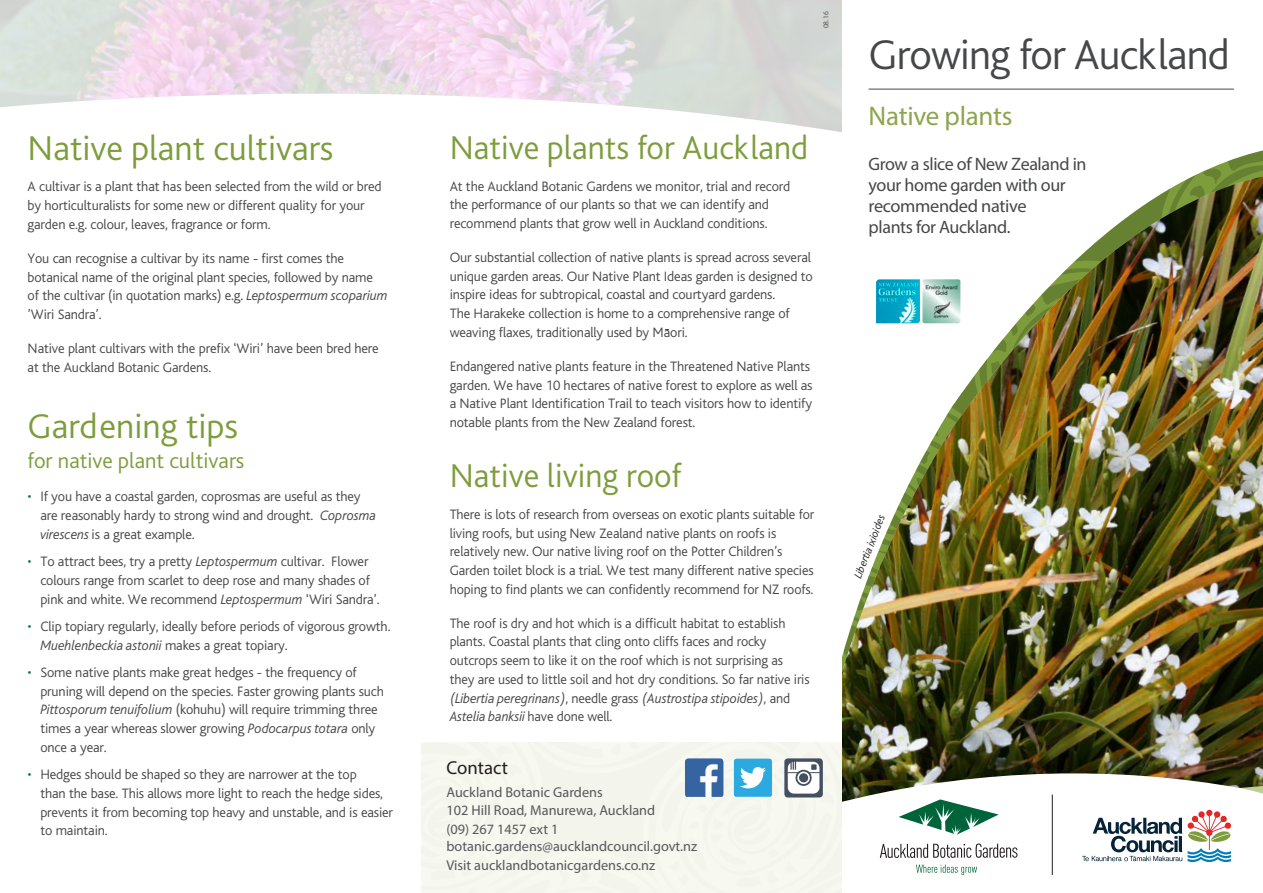
<style>
.page{position:relative;width:1263px;height:893px;background:#fff}
.page>*{position:absolute;margin:0;border:0;box-sizing:border-box;transform-origin:0 0}
.t1{font:300 43.5px "Bliss Pro";letter-spacing:-.02em;color:#464748}
.Subhead{font:300 36px "Bliss Pro";color:#7d9d3c}
.Bullets{font:300 34.5px "Bliss Pro";color:#7d9d3c}
.t2{font:27px "Myriad Pro";letter-spacing:-.01em;color:#8da64e}
.t3{font:300 22.5px "Bliss Pro";color:#7d9d3c}
.green_header_small{font:18.75px "Myriad Pro";color:#231f20}
.In-text_subhead{font:18px/21px "Myriad Pro";letter-spacing:-.02em;color:#464748}
.Subhead-2{font:14.25px/18.8px "Auckland Council Bliss Light";letter-spacing:-.01em;color:#464748}
.SMALL{font:14.25px/17.1px "Myriad Pro";color:#57585a}
.t4{font:italic 11.25px "Auckland Council Bliss Light";color:#231f20}
.t5{font:7.5px "Myriad Pro";color:#57585a}
.s1{font-style:italic}
.s2{color:#007c5a}
</style>
<div class="page">
<img style="left:842px;top:176px;width:421px;height:566px">
<img style="left:876px;top:279px;width:44px;height:44px">
<img style="left:922px;top:279px;width:38px;height:44px">
<img style="left:0;top:0;width:842px;height:132px">
<hr style="left:868px;top:89px;width:366px;height:1px;background:#464748">
<img style="left:842px;top:742px;width:421px;height:133px">
<svg style="left:899px;top:799px;width:100px;height:36px"></svg>
<svg style="left:880px;top:843px;width:137px;height:15px"></svg>
<svg style="left:916px;top:865px;width:61px;height:10px"></svg>
<svg style="left:1082px;top:810px;width:149px;height:52px"></svg>
<div style="left:421px;top:742px;width:421px;height:151px;background:#f5f6ed"></div>
<img style="left:685px;top:758px;width:38px;height:39px">
<svg style="left:734px;top:758px;width:38px;height:39px"></svg>
<div style="left:784px;top:758px;width:39px;height:39px;background:linear-gradient(to right,#444f60,#444f60);border-radius:3px"></div>
<svg style="left:788px;top:762px;width:31px;height:32px"></svg>
<hr style="left:1052px;top:794px;width:1px;height:81px;background:#231f20">
<p class="Subhead" style="left:28px;top:126px;width:307px">Native plant cultivars</p>
<p class="Subhead-2" style="left:28px;top:178px;width:355px">A cultivar is a plant that has been selected from the wild or bred by horticulturalists for some new or different quality for your garden e.g. colour, leaves, fragrance or form.</p>
<p class="Subhead-2" style="left:28px;top:249px;width:362px">You can recognise a cultivar by its name - first comes the botanical name of the original plant species, followed by name of the cultivar (in quotation marks) e.g. <span class="s1">Leptospermum scoparium </span>’Wiri Sandra’.</p>
<p class="Subhead-2" style="left:28px;top:339px;width:353px">Native plant cultivars with the prefix ‘Wiri’ have been bred here at the Auckland Botanic Gardens.</p>
<p class="Subhead" style="left:28px;top:403px;width:212px">Gardening tips</p>
<p class="t3" style="left:28px;top:446px;width:218px">for native plant cultivars</p>
<p class="Subhead-2" style="left:40px;top:488px;width:337px;text-indent:-13px"><span class="s2">•</span> If you have a coastal garden, coprosmas are useful as they are reasonably hardy to strong wind and drought. <span class="s1">Coprosma virescens</span> is a great example.</p>
<p class="Subhead-2" style="left:40px;top:552px;width:341px;text-indent:-13px"><span class="s2">•</span> To attract bees, try a pretty <span class="s1">Leptospermum</span> cultivar. Flower colours range from scarlet to deep rose and many shades of pink and white. We recommend <span class="s1">Leptospermum</span> ‘Wiri Sandra’.</p>
<p class="Subhead-2" style="left:40px;top:617px;width:352px;text-indent:-13px"><span class="s2">•</span> Clip topiary regularly, ideally before periods of vigorous growth.<br><span class="s1">Muehlenbeckia astonii</span> makes a great topiary.</p>
<p class="Subhead-2" style="left:40px;top:663px;width:345px;text-indent:-13px"><span class="s2">•</span> Some native plants make great hedges - the frequency of pruning will depend on the species. Faster growing plants such <span class="s1">Pittosporum tenuifolium</span> (kohuhu) will require trimming three times a year whereas slower growing <span class="s1">Podocarpus totara</span> only once a year.</p>
<p class="Subhead-2" style="left:40px;top:765px;width:354px;text-indent:-13px"><span class="s2">•</span> Hedges should be shaped so they are narrower at the top<br>than the base. This allows more light to reach the hedge sides, prevents it from becoming top heavy and unstable, and is easier to maintain.</p>
<p class="t5" style="left:821px;top:28px;width:18px;rotate:-90deg">08.16</p>
<p class="Bullets" style="left:450px;top:126px;width:360px">Native plants for Auckland</p>
<p class="Subhead-2" style="left:450px;top:177px;width:342px">At the Auckland Botanic Gardens we monitor, trial and record the performance of our plants so that we can identify and recommend plants that grow well in Auckland conditions.</p>
<p class="Subhead-2" style="left:450px;top:248px;width:365px">Our substantial collection of native plants is spread across several unique garden areas. Our Native Plant Ideas garden is designed to inspire ideas for subtropical, coastal and courtyard gardens.<br>The Harakeke collection is home to a comprehensive range of weaving flaxes, traditionally used by Maori.</p>
<p class="Subhead-2" style="left:450px;top:357px;width:364px">Endangered native plants feature in the Threatened Native Plants garden. We have 10 hectares of native forest to explore as well as a Native Plant Identification Trail to teach visitors how to identify notable plants from the New Zealand forest.</p>
<p class="Bullets" style="left:450px;top:454px;width:234px">Native living roof</p>
<p class="Subhead-2" style="left:450px;top:505px;width:366px">There is lots of research from overseas on exotic plants suitable for living roofs, but using New Zealand native plants on roofs is relatively new. Our native living roof on the Potter Children’s Garden toilet block is a trial. We test many different native species hoping to find plants we can confidently recommend for NZ roofs.</p>
<p class="Subhead-2" style="left:450px;top:614px;width:361px">The roof is dry and hot which is a difficult habitat to establish plants. Coastal plants that cling onto cliffs faces and rocky outcrops seem to like it on the roof which is not surprising as they are used to little soil and hot dry conditions. So far native iris <span class="s1">(Libertia peregrinans)</span>, needle grass <span class="s1">(Austrostipa stipoides)</span>, and <span class="s1">Astelia banksii</span> have done well.</p>
<p class="green_header_small" style="left:446px;top:756px;width:63px">Contact</p>
<p class="SMALL" style="left:446px;top:784px;width:210px">Auckland Botanic Gardens<br>102 Hill Road, Manurewa, Auckland</p>
<p class="SMALL" style="left:446px;top:820px;width:252px">(09) 267 1457 ext 1 botanic.gardens@aucklandcouncil.govt.nz</p>
<p class="SMALL" style="left:446px;top:856px;width:210px">Visit aucklandbotanicgardens.co.nz</p>
<p class="t1" style="left:868px;top:28px;width:363px">Growing for Auckland</p>
<p class="t2" style="left:868px;top:99px;width:145px">Native plants</p>
<p class="In-text_subhead" style="left:868px;top:153px;width:219px">Grow a slice of New Zealand in your home garden with our recommended native<br>plants for Auckland.</p>
<p class="t4" style="left:852px;top:575px;width:68px;rotate:-68deg">Libertia ixioides</p>
</div>
